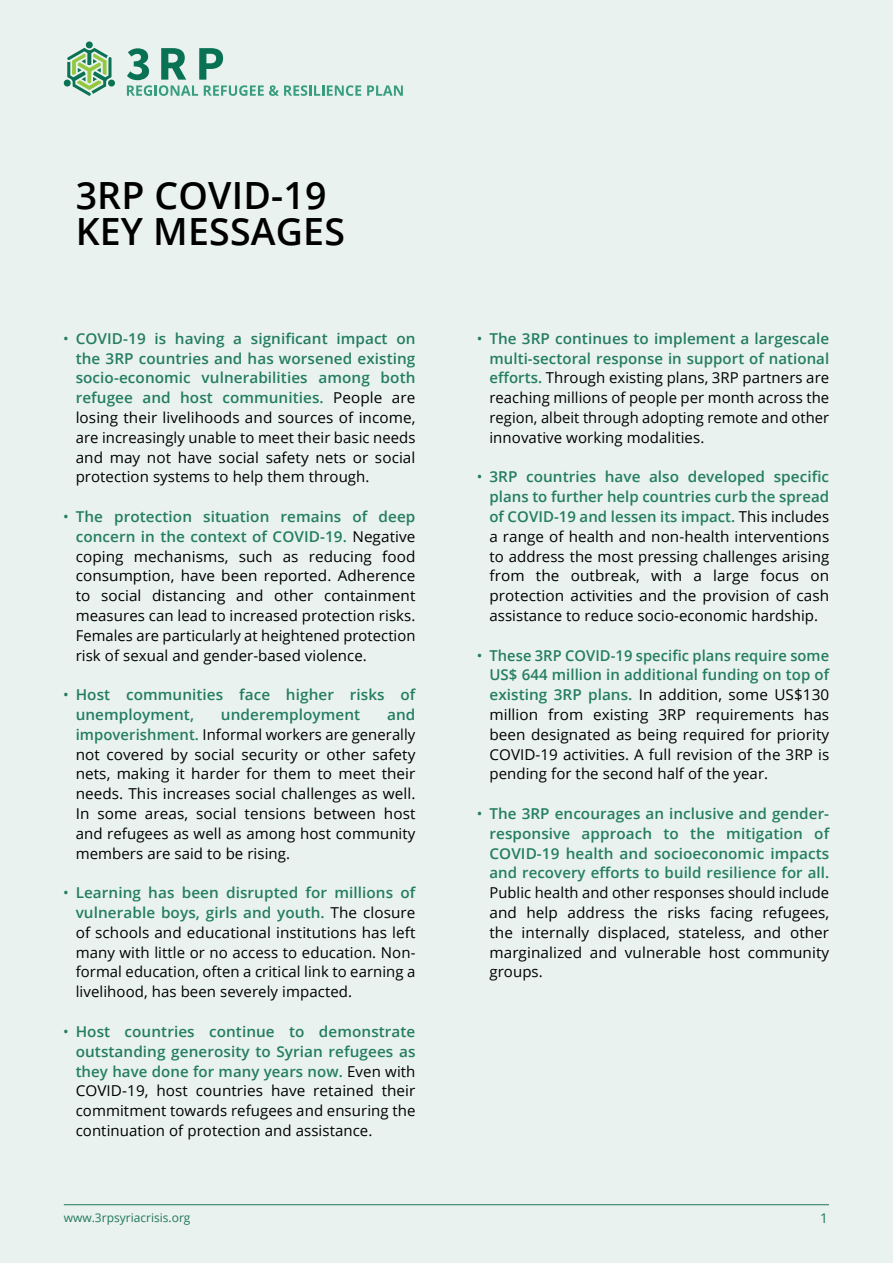
<style>
.page{position:relative;width:893px;height:1263px;background:#e9f2ef}
.page>*{position:absolute;margin:0;border:0;box-sizing:border-box;transform-origin:0 0}
.t1{font:600 37.5px/36px "Open Sans";letter-spacing:.005em;color:#000}
.t2{font:15px/19.8px "Open Sans";letter-spacing:.005em;color:#000;text-align:justify}
.t3{font:600 15px/19.8px "Open Sans";letter-spacing:.005em;color:#247d61}
.t4{font:15px "Open Sans";color:#247d61}
.t5{font:13.5px "Open Sans";color:#247d61}
.t6{font:12px "Open Sans";color:#247d61}
.s1{font-weight:600;color:#247d61}
</style>
<div class="page">
<svg style="left:367px;top:85px;width:36px;height:11px"></svg>
<svg style="left:127px;top:48px;width:234px;height:48px"></svg>
<svg style="left:64px;top:41px;width:51px;height:55px"></svg>
<h1 class="t1" style="left:76px;top:176px;width:271px">3RP COVID-19<br>KEY MESSAGES</h1>
<p class="t4" style="left:63px;top:328px;width:7px">•</p>
<p class="t4" style="left:63px;top:506px;width:7px">•</p>
<p class="t4" style="left:63px;top:684px;width:7px">•</p>
<p class="t4" style="left:63px;top:882px;width:7px">•</p>
<p class="t4" style="left:63px;top:1021px;width:7px">•</p>
<p class="t2" style="left:76px;top:328px;width:341px"><span class="s1">COVID-19 is having a significant impact on the 3RP countries and has worsened existing socio-economic vulnerabilities among both refugee and host communities.</span> People are losing their livelihoods and sources of income, are increasingly unable to meet their basic needs and may not have social safety nets or social protection systems to help them through.</p>
<p class="t2" style="left:76px;top:506px;width:341px"><span class="s1">The protection situation remains of deep concern in the context of COVID-19.</span> Negative coping mechanisms, such as reducing food consumption, have been reported. Adherence to social distancing and other containment measures can lead to increased protection risks.<br>Females are particularly at heightened protection risk of sexual and gender-based violence.</p>
<p class="t3" style="left:76px;top:685px;width:341px">Host communities face higher risks of unemployment,</p>
<p class="t2" style="left:76px;top:704px;width:341px;text-indent:311px"><span class="s1">and impoverishment.</span> Informal workers are generally not covered by social security or other safety nets, making it harder for them to meet their needs. This increases social challenges as well.<br>In some areas, social tensions between host and refugees as well as among host community members are said to be rising.</p>
<p class="t2" style="left:76px;top:882px;width:341px"><span class="s1">Learning has been disrupted for millions of vulnerable boys, girls and youth.</span> The closure of schools and educational institutions has left many with little or no access to education. Non&shy;formal education, often a critical link to earning a livelihood, has been severely impacted.</p>
<p class="t2" style="left:76px;top:1021px;width:341px"><span class="s1">Host countries continue to demonstrate outstanding generosity to Syrian refugees as they have done for many years now.</span> Even with COVID-19, host countries have retained their commitment towards refugees and ensuring the continuation of protection and assistance.</p>
<p class="t3" style="left:221px;top:704px;width:141px">underemployment</p>
<p class="t4" style="left:477px;top:328px;width:7px">•</p>
<p class="t4" style="left:477px;top:467px;width:7px">•</p>
<p class="t4" style="left:477px;top:645px;width:7px">•</p>
<p class="t4" style="left:477px;top:803px;width:7px">•</p>
<p class="t2" style="left:489px;top:328px;width:341px"><span class="s1">The 3RP continues to implement a largescale multi-sectoral response in support of national efforts.</span> Through existing plans, 3RP partners are reaching millions of people per month across the region, albeit through adopting remote and other innovative working modalities.</p>
<p class="t2" style="left:489px;top:467px;width:341px"><span class="s1">3RP countries have also developed specific plans to further help countries curb the spread of COVID-19 and lessen its impact.</span> This includes a range of health and non-health interventions to address the most pressing challenges arising from the outbreak, with a large focus on protection activities and the provision of cash assistance to reduce socio-economic hardship.</p>
<p class="t2" style="left:489px;top:645px;width:341px"><span class="s1">These 3RP COVID-19 specific plans require some US$ 644 million in additional funding on top of existing 3RP plans.</span> In addition, some US$130 million from existing 3RP requirements has been designated as being required for priority COVID-19 activities. A full revision of the 3RP is pending for the second half of the year.</p>
<p class="t3" style="left:489px;top:803px;width:341px;text-align:justify">The 3RP encourages an inclusive and gender&shy;responsive approach to the mitigation of COVID-19 health and socioeconomic impacts and recovery efforts to build resilience for all.</p>
<p class="t2" style="left:489px;top:882px;width:341px">Public health and other responses should include and help address the risks facing refugees, the internally displaced, stateless, and other marginalized and vulnerable host community groups.</p>
<p class="t6" style="left:64px;top:1209px;width:128px">www.3rpsyriacrisis.org</p>
<p class="t5" style="left:820px;top:1208px;width:9px">1</p>
</div>
